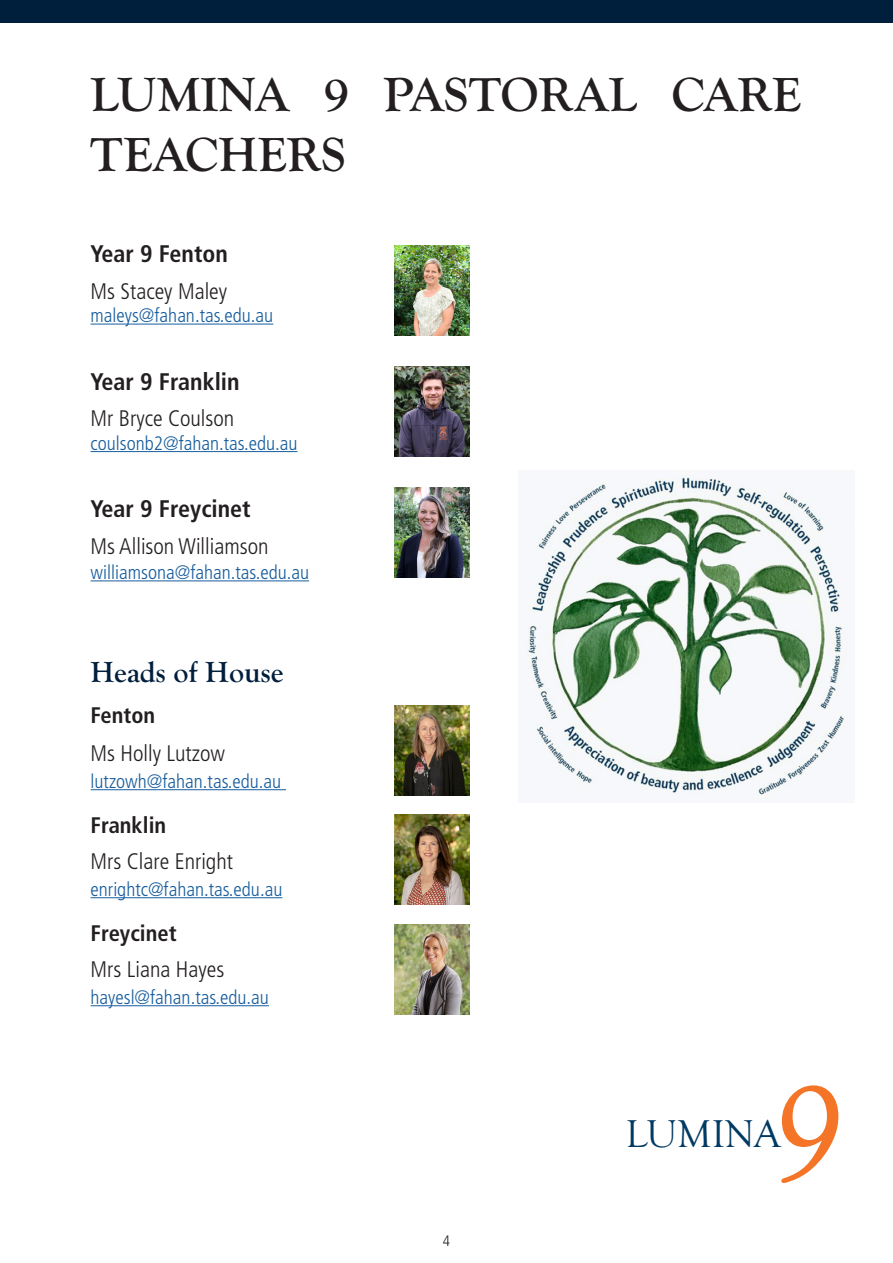
<style>
.page{position:relative;width:893px;height:1263px;background:#fff}
.page>*{position:absolute;margin:0;border:0;box-sizing:border-box;transform-origin:0 0}
.t1{font:italic 141.3px "Goudy Old Style T";color:#f47527}
.t2{font:700 49.5px/59.4px "Goudy Old Sty";color:#231f20}
.t3{font:39.9px "Goudy Old Style T";color:#003a62}
.t4{font:700 30px "Goudy Old Sty";color:#001f3d}
.t5{font:700 condensed 24px "Frutiger LT Pro";color:#231f20}
.t6{font:300 condensed 22.5px "Frutiger LT Pro";color:#231f20}
.t7{font:700 condensed 22.5px "Frutiger LT Pro";color:#231f20}
.t8{font:300 condensed 19.5px "Frutiger LT Pro";color:#175d9e}
.t9{font:300 condensed 15px "Frutiger LT Pro";color:#231f20}
</style>
<div class="page">
<div style="left:0;top:0;width:893px;height:22px;background:#001f3d"></div>
<hr style="left:91px;top:324px;width:182px;height:1px;background:#175d9e">
<hr style="left:91px;top:451px;width:207px;height:1px;background:#175d9e">
<hr style="left:91px;top:580px;width:218px;height:1px;background:#175d9e">
<hr style="left:91px;top:789px;width:195px;height:1px;background:#175d9e">
<hr style="left:91px;top:897px;width:191px;height:1px;background:#175d9e">
<hr style="left:91px;top:1005px;width:178px;height:1px;background:#175d9e">
<img style="left:394px;top:705px;width:76px;height:90px">
<img style="left:394px;top:815px;width:76px;height:90px">
<img style="left:394px;top:924px;width:76px;height:90px">
<img style="left:394px;top:245px;width:76px;height:90px">
<img style="left:394px;top:366px;width:76px;height:90px">
<img style="left:394px;top:487px;width:76px;height:90px">
<img style="left:527px;top:470px;width:320px;height:329px">
<p class="t2" style="left:91px;top:66px;width:712px">LUMINA 9 PASTORAL CARE<br>TEACHERS</p>
<p class="t5" style="left:91px;top:240px;width:139px">Year 9 Fenton</p>
<p class="t6" style="left:91px;top:278px;width:138px">Ms Stacey Maley</p>
<p class="t8" style="left:91px;top:304px;width:184px">maleys@fahan.tas.edu.au</p>
<p class="t5" style="left:91px;top:367px;width:151px">Year 9 Franklin</p>
<p class="t6" style="left:91px;top:406px;width:145px">Mr Bryce Coulson</p>
<p class="t8" style="left:91px;top:432px;width:208px">coulsonb2@fahan.tas.edu.au</p>
<p class="t5" style="left:91px;top:495px;width:162px">Year 9 Freycinet</p>
<p class="t6" style="left:91px;top:533px;width:180px">Ms Allison Williamson</p>
<p class="t8" style="left:91px;top:561px;width:220px">williamsona@fahan.tas.edu.au</p>
<p class="t4" style="left:91px;top:656px;width:194px">Heads of House</p>
<p class="t7" style="left:91px;top:702px;width:66px">Fenton</p>
<p class="t6" style="left:91px;top:740px;width:136px">Ms Holly Lutzow</p>
<p class="t8" style="left:91px;top:770px;width:192px">lutzowh@fahan.tas.edu.au</p>
<p class="t7" style="left:91px;top:812px;width:77px">Franklin</p>
<p class="t6" style="left:91px;top:848px;width:144px">Mrs Clare Enright</p>
<p class="t8" style="left:91px;top:878px;width:193px">enrightc@fahan.tas.edu.au</p>
<p class="t7" style="left:91px;top:920px;width:88px">Freycinet</p>
<p class="t6" style="left:91px;top:956px;width:135px">Mrs Liana Hayes</p>
<p class="t8" style="left:91px;top:986px;width:180px">hayesl@fahan.tas.edu.au</p>
<p class="t9" style="left:443px;top:1232px;width:9px">4</p>
<p class="t1" style="left:771px;top:1056px;width:72px">9</p>
<p class="t3" style="left:626px;top:1112px;width:156px">LUMINA</p>
</div>
